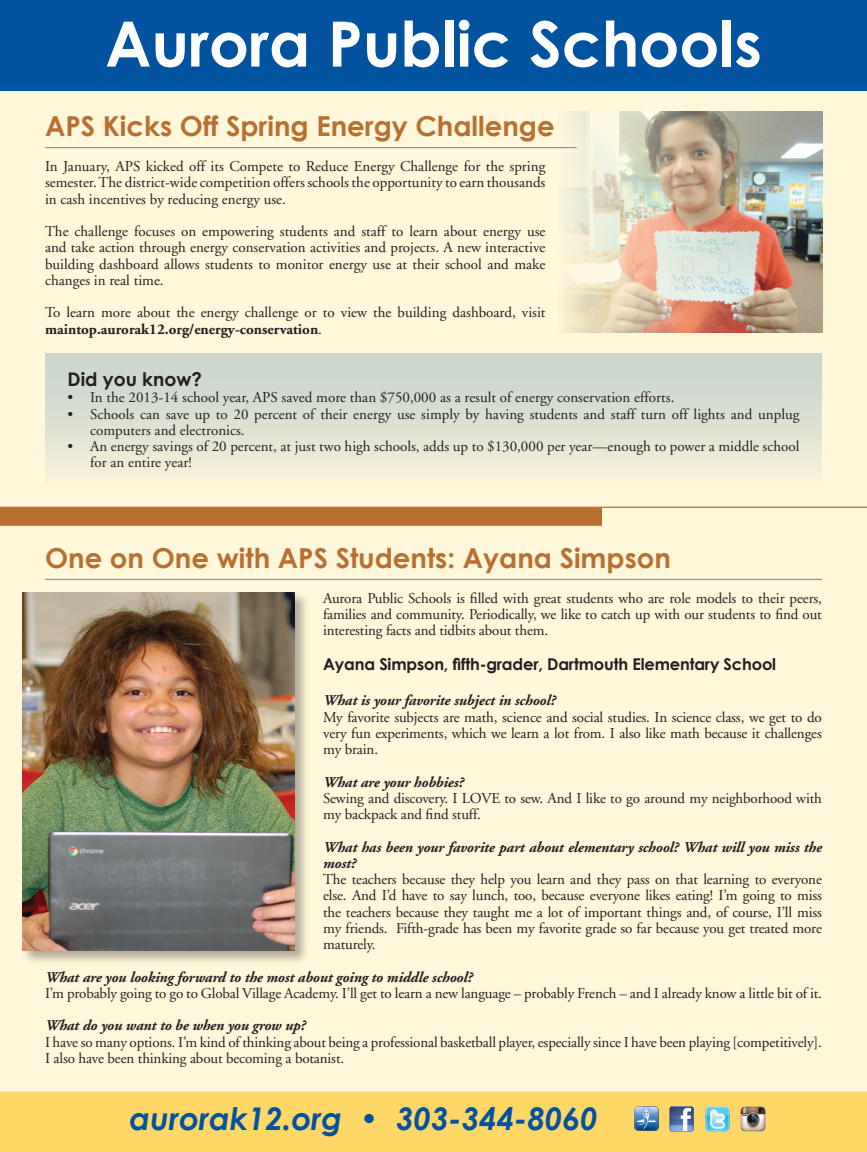
<style>
.page{position:relative;width:867px;height:1152px;background:#fff}
.page>*{position:absolute;margin:0;border:0;box-sizing:border-box;transform-origin:0 0}
.t1{font:700 62.5px "Century Gothic";color:#fff}
.t2{font:italic 700 31.25px "Century Gothic";color:#0153a0}
.Story_Heading{font:700 27.5px "Century Gothic";color:#b96f30}
.Body_Text{font:700 18.75px "Century Gothic";color:#231f20}
.Body_Text-2{font:700 16.25px "Century Gothic";letter-spacing:-.01em;color:#231f20}
.Body_Text-3{font:15px/16.2px "Adobe Garamond";letter-spacing:-.01em;color:#231f20;text-align:justify}
.Body_Text-4{font:italic 700 15px/16.2px "Adobe Garamond";letter-spacing:-.01em;color:#231f20}
.s1{font-weight:700}
</style>
<div class="page">
<div style="left:0;top:90px;width:866px;height:1001px;background:#fef7da"></div>
<div style="left:0;top:1091px;width:866px;height:61px;background:#fed767"></div>
<div style="left:0;top:508px;width:601px;height:18px;background:#b96f30"></div>
<hr style="left:0;top:506px;width:866px;height:2px;background:#b96f30">
<div style="left:0;top:0;width:866px;height:90px;background:#0153a0"></div>
<img style="left:669px;top:1106px;width:24px;height:25px">
<img style="left:705px;top:1106px;width:24px;height:25px">
<img style="left:740px;top:1106px;width:25px;height:25px">
<img style="left:634px;top:1106px;width:24px;height:24px">
<div style="left:45px;top:353px;width:776px;height:135px;background:linear-gradient(to bottom,#c5d2cd,#f7f2d8)"></div>
<hr style="left:45px;top:147px;width:531px;height:1px;background:#b96f30">
<img style="left:558px;top:112px;width:264px;height:221px">
<hr style="left:45px;top:579px;width:776px;height:1px;background:#b96f30">
<div style="left:21px;top:591px;width:288px;height:374px;background:#231f20;opacity:.35"></div>
<img style="left:22px;top:592px;width:273px;height:358px">
<p class="t1" style="left:105px;top:5px;width:658px">Aurora Public Schools</p>
<p class="Story_Heading" style="left:45px;top:109px;width:511px">APS Kicks Off Spring Energy Challenge</p>
<p class="Body_Text-3" style="left:45px;top:159px;width:502px">In January, APS kicked off its Compete to Reduce Energy Challenge for the spring semester. The district-wide competition offers schools the opportunity to earn thousands in cash incentives by reducing energy use.</p>
<p class="Body_Text-3" style="left:45px;top:224px;width:502px">The challenge focuses on empowering students and staff to learn about energy use and take action through energy conservation activities and projects. A new interactive building dashboard allows students to monitor energy use at their school and make changes in real time.</p>
<p class="Body_Text-3" style="left:45px;top:305px;width:502px">To learn more about the energy challenge or to view the building dashboard, visit <span class="s1">maintop.aurorak12.org/energy-conservation</span>.</p>
<p class="Body_Text" style="left:68px;top:367px;width:136px">Did you know?</p>
<p class="Body_Text-3" style="left:68px;top:390px;width:608px">• In the 2013-14 school year, APS saved more than $750,000 as a result of energy conservation efforts.</p>
<p class="Body_Text-3" style="left:90px;top:406px;width:710px;text-indent:-22px">• Schools can save up to 20 percent of their energy use simply by having students and staff turn off lights and unplug computers and electronics.</p>
<p class="Body_Text-3" style="left:90px;top:439px;width:710px;text-indent:-22px">• An energy savings of 20 percent, at just two high schools, adds up to $130,000 per year—enough to power a middle school for an entire year!</p>
<p class="Story_Heading" style="left:45px;top:540px;width:627px">One on One with APS Students: Ayana Simpson</p>
<p class="Body_Text-3" style="left:323px;top:590px;width:500px">Aurora Public Schools is filled with great students who are role models to their peers, families and community. Periodically, we like to catch up with our students to find out interesting facts and tidbits about them.</p>
<p class="Body_Text-2" style="left:323px;top:654px;width:454px">Ayana Simpson, fifth-grader, Dartmouth Elementary School</p>
<p class="Body_Text-4" style="left:323px;top:693px;width:234px">What is your favorite subject in school?</p>
<p class="Body_Text-3" style="left:323px;top:709px;width:500px">My favorite subjects are math, science and social studies. In science class, we get to do very fun experiments, which we learn a lot from. I also like math because it challenges my brain.</p>
<p class="Body_Text-4" style="left:323px;top:774px;width:142px">What are your hobbies?</p>
<p class="Body_Text-3" style="left:323px;top:790px;width:500px">Sewing and discovery. I LOVE to sew. And I like to go around my neighborhood with my backpack and find stuff.</p>
<p class="Body_Text-4" style="left:323px;top:839px;width:500px">What has been your favorite part about elementary school? What will you miss the most?</p>
<p class="Body_Text-3" style="left:323px;top:871px;width:500px">The teachers because they help you learn and they pass on that learning to everyone else. And I’d have to say lunch, too, because everyone likes eating! I’m going to miss the teachers because they taught me a lot of important things and, of course, I’ll miss my friends. Fifth-grade has been my favorite grade so far because you get treated more maturely.</p>
<p class="Body_Text-4" style="left:45px;top:969px;width:429px">What are you looking forward to the most about going to middle school?</p>
<p class="Body_Text-3" style="left:45px;top:985px;width:778px">I’m probably going to go to Global Village Academy. I’ll get to learn a new language – probably French – and I already know a little bit of it.</p>
<p class="Body_Text-4" style="left:45px;top:1018px;width:262px">What do you want to be when you grow up?</p>
<p class="Body_Text-3" style="left:45px;top:1034px;width:778px">I have so many options. I’m kind of thinking about being a professional basketball player, especially since I have been playing [competitively].<br>I also have been thinking about becoming a botanist.</p>
<p class="t2" style="left:130px;top:1098px;width:469px">aurorak12.org • 303-344-8060</p>
</div>
